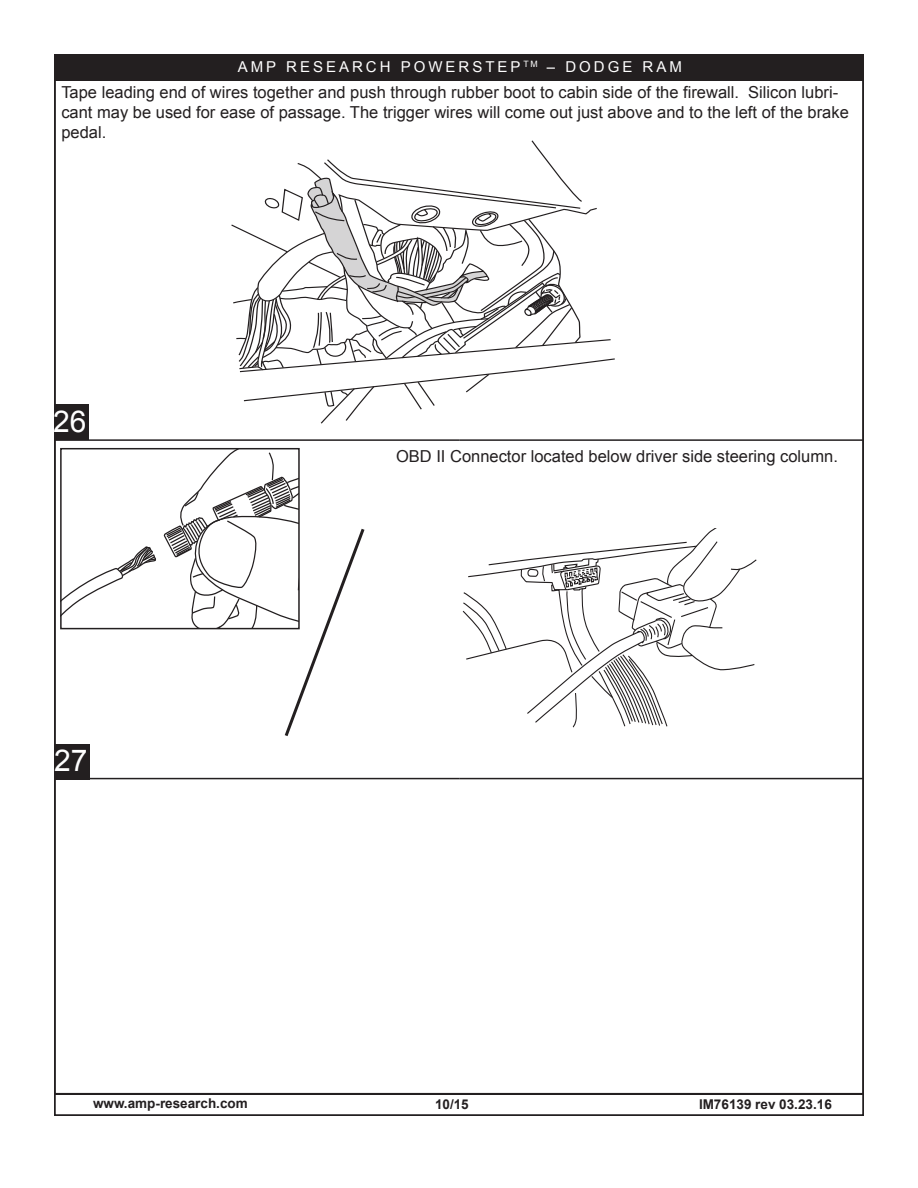
<style>
.page{position:relative;width:918px;height:1188px;background:#fff}
.page>*{position:absolute;margin:0;border:0;box-sizing:border-box;transform-origin:0 0}
.t1{font:30px "Arial";color:#fff}
.t2{font:16.5px/19.8px "Arial";color:#231f20}
.t3{font:15px "Arial";letter-spacing:.2em;color:#fff}
.t4{font:700 13.5px "Arial";color:#231f20}
</style>
<div class="page">
<div style="left:54px;top:55px;width:809px;height:26px;background:#231f20"></div>
<svg style="left:462px;top:529px;width:295px;height:199px"></svg>
<svg style="left:63px;top:546px;width:93px;height:69px"></svg>
<div style="left:60px;top:448px;width:240px;height:181px;border:2px solid #231f20"></div>
<svg style="left:163px;top:449px;width:202px;height:287px"></svg>
<svg style="left:231px;top:140px;width:384px;height:284px"></svg>
<div style="left:54px;top:1094px;width:810px;height:22px;border:2px solid #231f20"></div>
<div style="left:54px;top:404px;width:35px;height:36px;background:#231f20"></div>
<div style="left:55px;top:744px;width:35px;height:36px;background:#231f20"></div>
<hr style="left:54px;top:439px;width:406px;height:2px;background:#231f20">
<hr style="left:460px;top:439px;width:403px;height:2px;background:#231f20">
<hr style="left:55px;top:778px;width:405px;height:1px;background:#231f20">
<hr style="left:460px;top:778px;width:403px;height:1px;background:#231f20">
<p class="t3" style="left:238px;top:57px;width:446px">AMP RESEARCH POWERSTEP <sup>TM</sup> – DODGE RAM</p>
<p class="t2" style="left:61px;top:82px;width:789px">Tape leading end of wires together and push through rubber boot to cabin side of the firewall. Silicon lubri&shy;cant may be used for ease of passage. The trigger wires will come out just above and to the left of the brake pedal.</p>
<h1 class="t1" style="left:53px;top:402px;width:35px">26</h1>
<h1 class="t1" style="left:54px;top:741px;width:35px">27</h1>
<h1 class="t1" style="left:62px;top:744px;width:18px">7</h1>
<p class="t2" style="left:396px;top:447px;width:444px">OBD II Connector located below driver side steering column.</p>
<p class="t4" style="left:93px;top:1094px;width:156px">www.amp-research.com</p>
<p class="t4" style="left:435px;top:1096px;width:35px">10/15</p>
<p class="t4" style="left:699px;top:1096px;width:134px">IM76139 rev 03.23.16</p>
</div>
